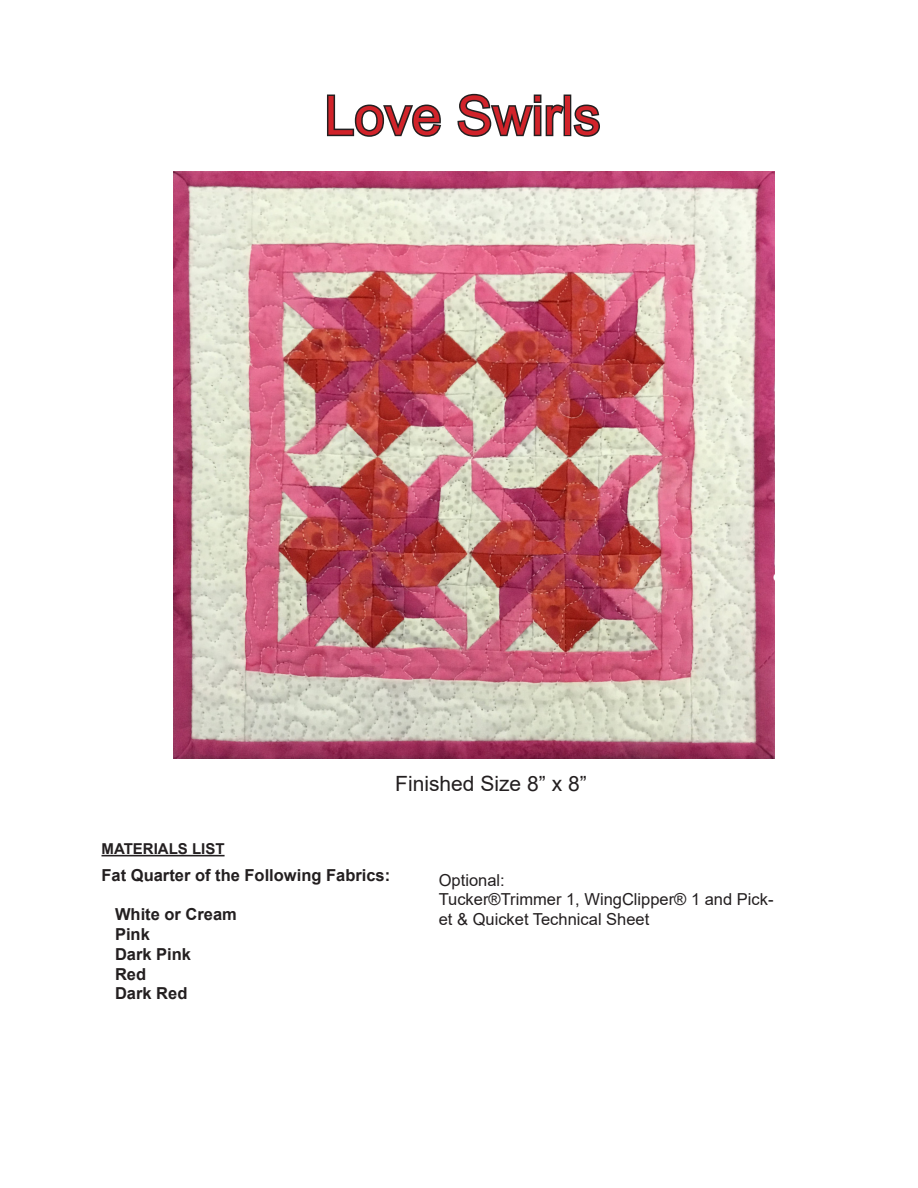
<style>
.page{position:relative;width:918px;height:1188px;background:#fff}
.page>*{position:absolute;margin:0;border:0;box-sizing:border-box;transform-origin:0 0}
.t1{font:54px "Arial";color:#d1232a}
.t2{font:21px "Arial";color:#231f20}
.t3{font:16.5px/19.8px "Arial";color:#231f20}
.t4{font:700 16.5px "Arial";color:#231f20}
.t5{font:700 15px "Arial";color:#231f20}
</style>
<div class="page">
<svg style="left:327px;top:94px;width:115px;height:43px"></svg>
<svg style="left:457px;top:93px;width:109px;height:44px"></svg>
<div style="left:564px;top:95px;width:7px;height:41px;border:3px solid #231f20"></div>
<svg style="left:573px;top:104px;width:27px;height:33px"></svg>
<img style="left:174px;top:172px;width:601px;height:586px">
<hr style="left:102px;top:855px;width:123px;height:1px;background:#231f20">
<p class="t1" style="left:325px;top:79px;width:278px">Love Swirls</p>
<p class="t2" style="left:395px;top:769px;width:193px">Finished Size 8” x 8”</p>
<p class="t5" style="left:102px;top:838px;width:125px">MATERIALS LIST</p>
<p class="t4" style="left:102px;top:863px;width:290px">Fat Quarter of the Following Fabrics:</p>
<p class="t4" style="left:115px;top:903px;width:123px">White or Cream</p>
<p class="t4" style="left:115px;top:923px;width:36px">Pink</p>
<p class="t4" style="left:115px;top:942px;width:78px">Dark Pink</p>
<p class="t4" style="left:115px;top:962px;width:33px">Red</p>
<p class="t4" style="left:115px;top:982px;width:74px">Dark Red</p>
<p class="t3" style="left:439px;top:870px;width:68px">Optional:</p>
<p class="t3" style="left:439px;top:890px;width:336px">Tucker®Trimmer 1, WingClipper® 1 and Pick&shy;et &amp; Quicket Technical Sheet</p>
</div>
